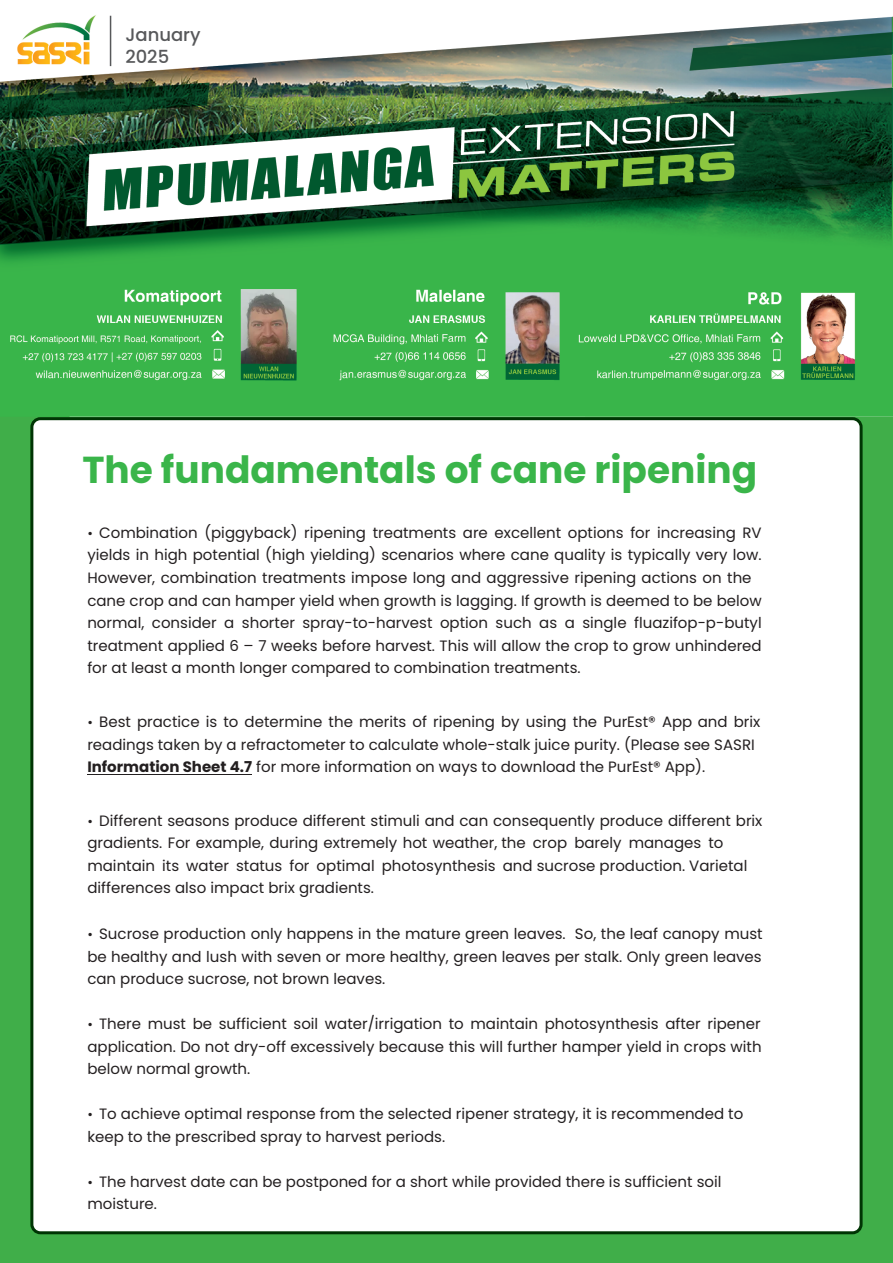
<style>
.page{position:relative;width:893px;height:1263px;background:#fff}
.page>*{position:absolute;margin:0;border:0;box-sizing:border-box;transform-origin:0 0}
.t1{font:700 37.5px "Poppins";color:#3ab54a}
.t2{font:500 18px/21.6px "Poppins";color:#57585a}
.t3{font:15px/22.5px "Poppins";color:#231f20}
.s1{font-size:13.5px}
.s2{font-weight:700}
</style>
<div class="page">
<div style="left:0;top:11px;width:893px;height:1252px;background:#40ae49"></div>
<img style="left:0;top:11px;width:893px;height:406px">
<div style="left:32px;top:419px;width:829px;height:814px;background:#fff;border-radius:9px"></div>
<hr style="left:110px;top:16px;width:1px;height:50px;background:#57585a">
<hr style="left:88px;top:774px;width:164px;height:1px;background:#231f20">
<p class="t2" style="left:125px;top:24px;width:77px">January<br>2025</p>
<p class="t1" style="left:82px;top:448px;width:676px">The fundamentals of cane ripening</p>
<p class="t3" style="left:87px;top:521px;width:676px"><span class="s1">•</span> Combination (piggyback) ripening treatments are excellent options for increasing RV yields in high potential (high yielding) scenarios where cane quality is typically very low.<br>However, combination treatments impose long and aggressive ripening actions on the cane crop and can hamper yield when growth is lagging. If growth is deemed to be below normal, consider a shorter spray-to-harvest option such as a single fluazifop-p-butyl treatment applied 6 – 7 weeks before harvest. This will allow the crop to grow unhindered for at least a month longer compared to combination treatments.</p>
<p class="t3" style="left:87px;top:711px;width:674px"><span class="s1">•</span> Best practice is to determine the merits of ripening by using the PurEst® App and brix readings taken by a refractometer to calculate whole-stalk juice purity. (Please see SASRI<br><span class="s2">Information Sheet 4.7</span> for more information on ways to download the PurEst® App).</p>
<p class="t3" style="left:87px;top:809px;width:677px"><span class="s1">•</span> Different seasons produce different stimuli and can consequently produce different brix gradients. For example, during extremely hot weather, the crop barely manages to maintain its water status for optimal photosynthesis and sucrose production. Varietal differences also impact brix gradients.</p>
<p class="t3" style="left:87px;top:923px;width:677px;text-align:justify"><span class="s1">•</span> Sucrose production only happens in the mature green leaves. So, the leaf canopy must be healthy and lush with seven or more healthy, green leaves per stalk. Only green leaves can produce sucrose, not brown leaves.</p>
<p class="t3" style="left:87px;top:1013px;width:676px;text-align:justify"><span class="s1">•</span> There must be sufficient soil water/irrigation to maintain photosynthesis after ripener application. Do not dry-off excessively because this will further hamper yield in crops with below normal growth.</p>
<p class="t3" style="left:87px;top:1103px;width:657px"><span class="s1">•</span> To achieve optimal response from the selected ripener strategy, it is recommended to keep to the prescribed spray to harvest periods.</p>
<p class="t3" style="left:87px;top:1170px;width:636px"><span class="s1">•</span> The harvest date can be postponed for a short while provided there is sufficient soil moisture.</p>
</div>
